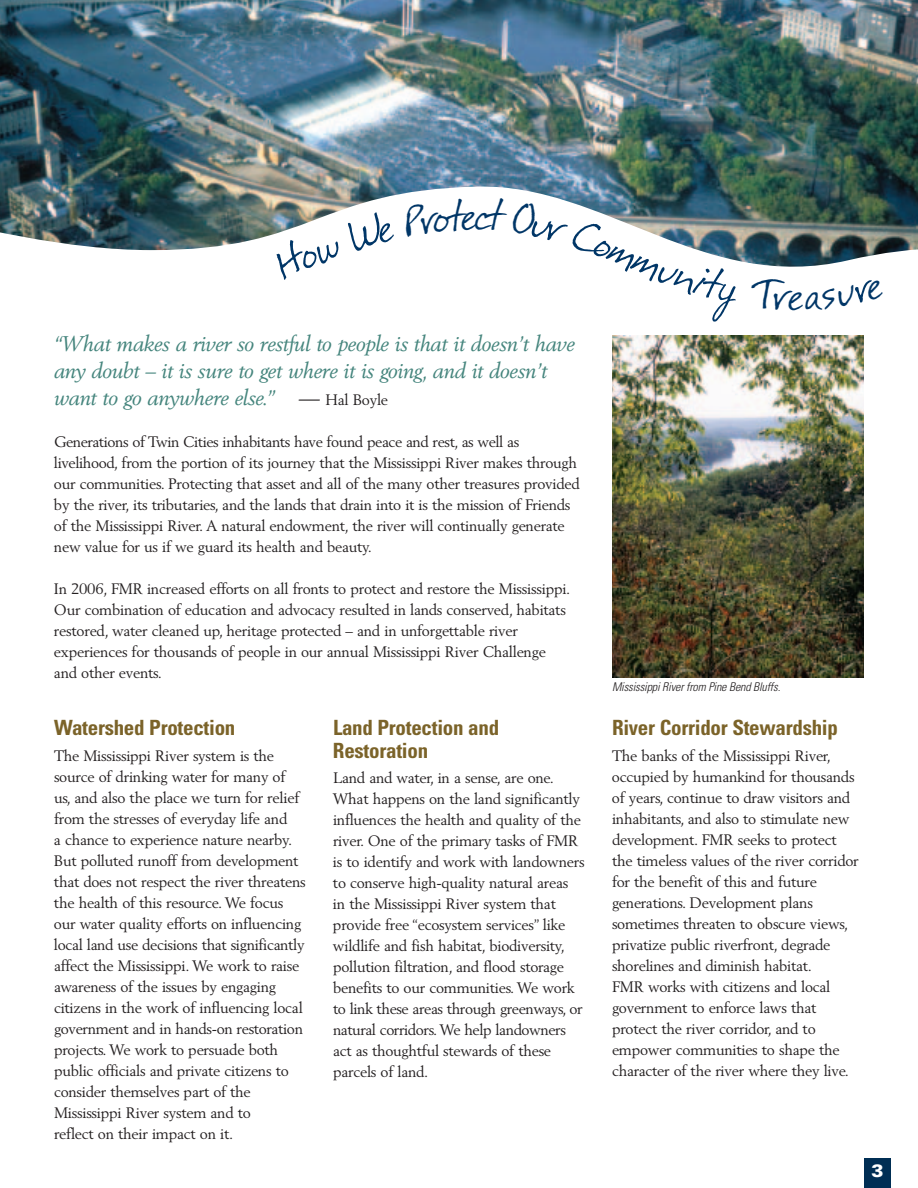
<style>
.page{position:relative;width:918px;height:1188px;background:#fff}
.page>*{position:absolute;margin:0;border:0;box-sizing:border-box;transform-origin:0 0}
.t1{font:42px "Festus";color:#003667}
.t2{font:italic 21px/27px "Berling";letter-spacing:-.015em;color:#45857d}
.t3{font:700 condensed 21px/22.5px "Univers";letter-spacing:-.015em;color:#7b6329}
.t4{font:900 18px "Univers";color:#fff}
.t5{font:15px/21px "Berling";letter-spacing:-.015em;color:#231f20}
.t6{font:italic 300 condensed 12px "Univers";color:#231f20}
.s1{color:#231f20}
.s2{font-style:normal;font-size:15px;color:#231f20}
</style>
<div class="page">
<div style="left:864px;top:1158px;width:27px;height:30px;background:#002e54"></div>
<hr style="left:0;top:92px;width:1px;height:1096px;background:#f0ebbc">
<img style="left:0;top:0;width:918px;height:267px">
<img style="left:612px;top:336px;width:252px;height:341px">
<svg style="left:273px;top:212px;width:122px;height:55px"></svg>
<svg style="left:402px;top:198px;width:74px;height:39px"></svg>
<svg style="left:485px;top:198px;width:254px;height:69px"></svg>
<h1 class="t1" style="left:475px;top:198px;width:16px">c</h1>
<h2 class="t2" style="left:54px;top:332px;width:522px">“What makes a river so restful to people is that it doesn’t have any doubt – it is sure to get where it is going, and it doesn’t want to go anywhere else.” <span class="s1">—</span> <span class="s2">Hal Boyle</span></h2>
<p class="t5" style="left:54px;top:433px;width:527px">Generations of Twin Cities inhabitants have found peace and rest, as well as livelihood, from the portion of its journey that the Mississippi River makes through our communities. Protecting that asset and all of the many other treasures provided by the river, its tributaries, and the lands that drain into it is the mission of Friends of the Mississippi River. A natural endowment, the river will continually generate new value for us if we guard its health and beauty.</p>
<p class="t5" style="left:54px;top:580px;width:518px">In 2006, FMR increased efforts on all fronts to protect and restore the Mississippi.<br>Our combination of education and advocacy resulted in lands conserved, habitats restored, water cleaned up, heritage protected – and in unforgettable river experiences for thousands of people in our annual Mississippi River Challenge and other events.</p>
<h2 class="t3" style="left:54px;top:718px;width:183px">Watershed Protection</h2>
<p class="t5" style="left:54px;top:746px;width:253px">The Mississippi River system is the source of drinking water for many of us, and also the place we turn for relief from the stresses of everyday life and<br>a chance to experience nature nearby.<br>But polluted runoff from development that does not respect the river threatens the health of this resource. We focus our water quality efforts on influencing local land use decisions that significantly affect the Mississippi. We work to raise awareness of the issues by engaging citizens in the work of influencing local government and in hands-on restoration projects. We work to persuade both public officials and private citizens to consider themselves part of the Mississippi River system and to<br>reflect on their impact on it.</p>
<h2 class="t3" style="left:333px;top:718px;width:168px">Land Protection and<br>Restoration</h2>
<p class="t5" style="left:333px;top:769px;width:253px">Land and water, in a sense, are one.<br>What happens on the land significantly influences the health and quality of the river. One of the primary tasks of FMR is to identify and work with landowners to conserve high-quality natural areas<br>in the Mississippi River system that provide free “ecosystem services” like wildlife and fish habitat, biodiversity, pollution filtration, and flood storage benefits to our communities. We work to link these areas through greenways, or natural corridors. We help landowners act as thoughtful stewards of these parcels of land.</p>
<h1 class="t1" style="left:789px;top:278px;width:16px">e</h1>
<p class="t6" style="left:612px;top:682px;width:172px">Mississippi River from Pine Bend Bluffs.</p>
<h2 class="t3" style="left:612px;top:718px;width:228px">River Corridor Stewardship</h2>
<p class="t5" style="left:612px;top:746px;width:248px">The banks of the Mississippi River, occupied by humankind for thousands of years, continue to draw visitors and inhabitants, and also to stimulate new development. FMR seeks to protect the timeless values of the river corridor for the benefit of this and future generations. Development plans sometimes threaten to obscure views, privatize public riverfront, degrade shorelines and diminish habitat.<br>FMR works with citizens and local government to enforce laws that protect the river corridor, and to empower communities to shape the character of the river where they live.</p>
<p class="t4" style="left:871px;top:1164px;width:14px">3</p>
</div>
